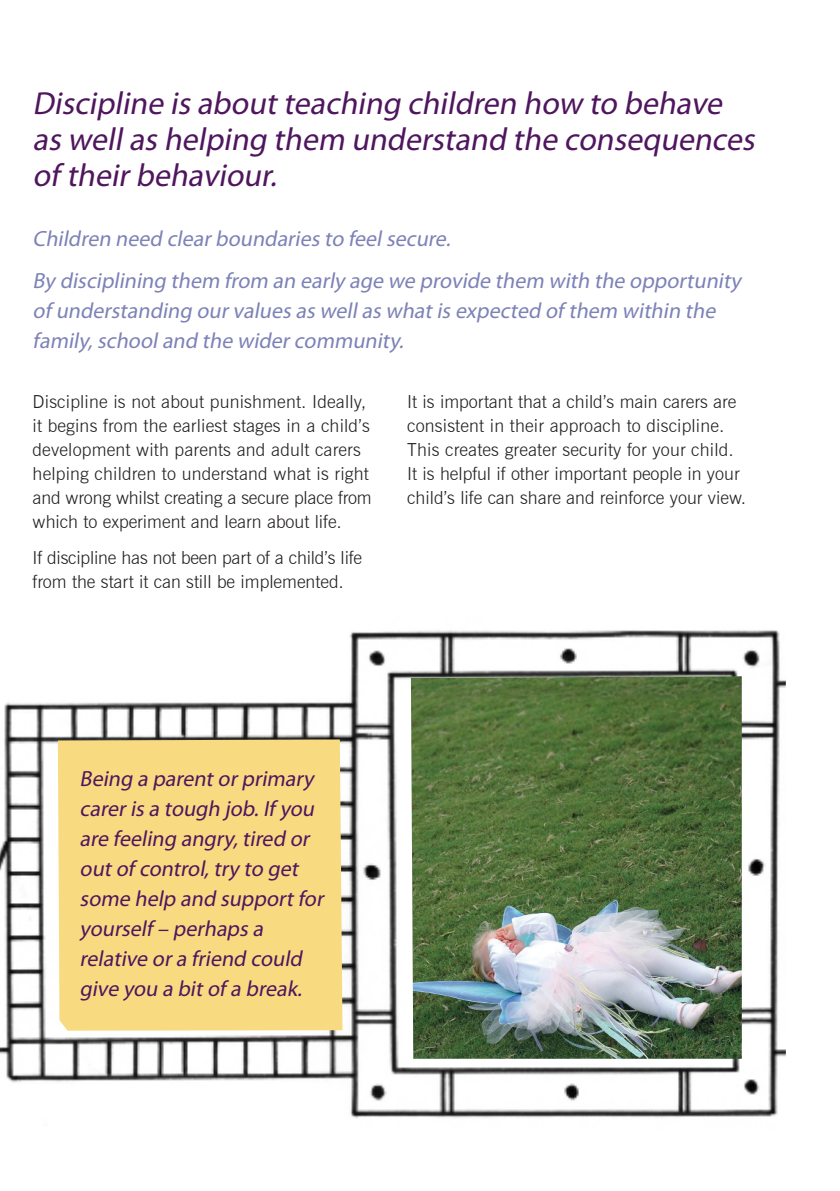
<style>
.page{position:relative;width:840px;height:1191px;background:#fff}
.page>*{position:absolute;margin:0;border:0;box-sizing:border-box;transform-origin:0 0}
.Inline_quote{font:italic 32px/36px "Myriad Pro";color:#4f165e}
.Inline_quote-2{font:italic 22px/30px "Myriad Pro";color:#7d82b7}
.Inline_quote-3{font:italic 22px/30px "Myriad Pro";letter-spacing:-.005em;color:#4f165e}
.body_copy{font:300 18px/24px "News Gothic BT";color:#231f20}
</style>
<div class="page">
<img style="left:0;top:630px;width:785px;height:488px">
<div style="left:58px;top:739px;width:284px;height:291px;background:#f8da81"></div>
<img style="left:410px;top:676px;width:331px;height:382px">
<p class="Inline_quote" style="left:33px;top:84px;width:729px">Discipline is aboutteaching children how to behave as wellas helping them understand the consequences of theirbehaviour.</p>
<p class="Inline_quote-2" style="left:33px;top:223px;width:423px">Children need clearboundaries to feelsecure.</p>
<p class="Inline_quote-2" style="left:33px;top:265px;width:714px">By disciplining them from an early age we provide them with the opportunity of understanding ourvalues as wellas whatis expected of them within the family,schooland the widercommunity.</p>
<p class="body_copy" style="left:33px;top:389px;width:340px">Discipline is not about punishment. Ideally, it begins from the earliest stages in a child’s development with parents and adult carers helping children to understand what is right and wrong whilst creating a secure place from which to experiment and learn about life.</p>
<p class="body_copy" style="left:33px;top:545px;width:331px">If discipline has not been part of a child’s life from the start it can still be implemented.</p>
<p class="body_copy" style="left:407px;top:389px;width:340px">It is important that a child’s main carers are consistent in their approach to discipline.<br>This creates greater security for your child.<br>It is helpful if other important people in your child’s life can share and reinforce your view.</p>
<p class="Inline_quote-3" style="left:80px;top:763px;width:250px">Being a parentorprimary careris a tough job.If you are feeling angry,tired or outof control,try to get some help and supportfor yourself – perhaps a relative ora friend could give you a bitof a break.</p>
</div>
